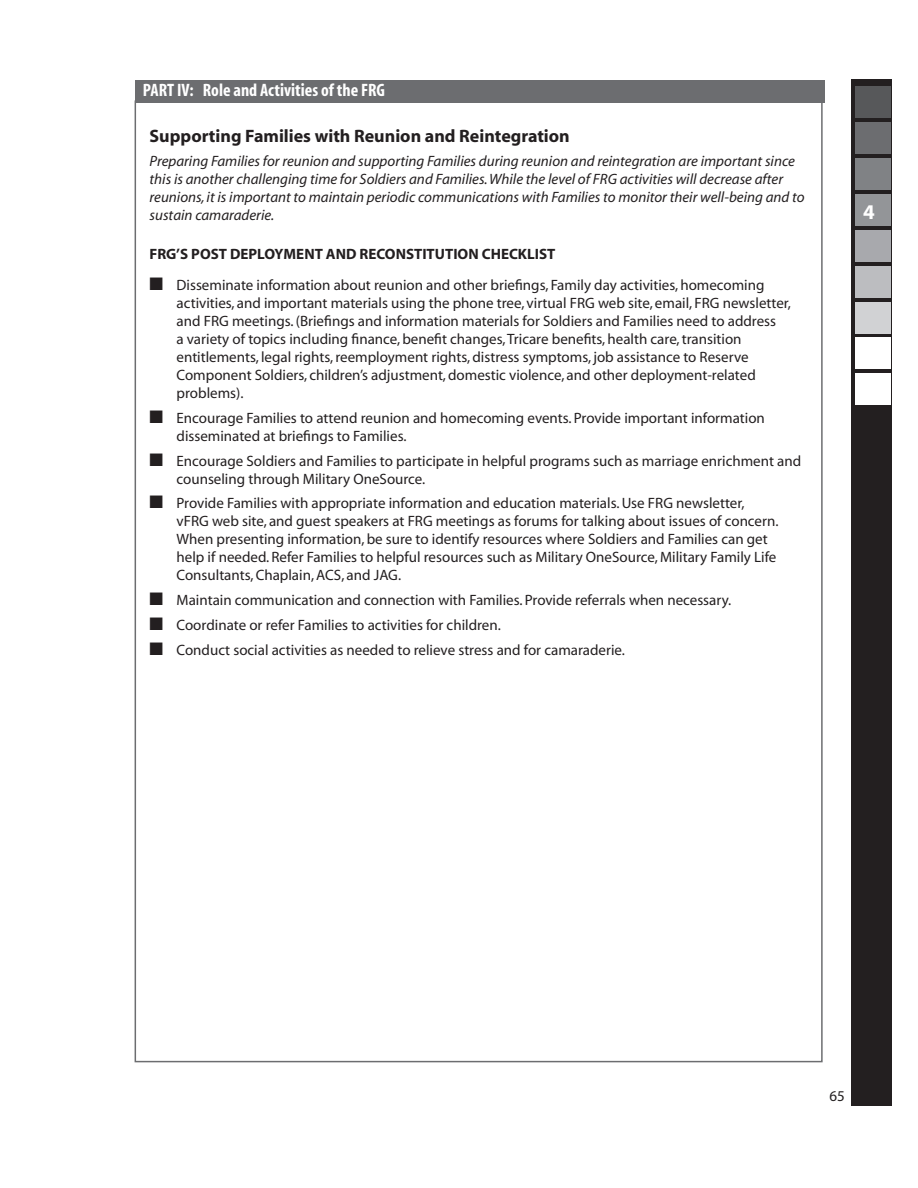
<style>
.page{position:relative;width:918px;height:1188px;background:#fff}
.page>*{position:absolute;margin:0;border:0;box-sizing:border-box;transform-origin:0 0}
.t1{font:700 21px "Myriad";color:#fff}
.t2{font:700 18px "Myriad";color:#231f20}
.t3{font:700 condensed 18px "Myriad";color:#fff}
.t4{font:15px/18px "Myriad";color:#231f20}
.t5{font:italic 15px/18px "Myriad";color:#231f20}
.t6{font:700 15px "Myriad";color:#231f20}
</style>
<div class="page">
<div style="left:851px;top:80px;width:40px;height:1026px;background:#231f20"></div>
<div style="left:855px;top:86px;width:36px;height:32px;background:#57585a"></div>
<div style="left:855px;top:122px;width:36px;height:32px;background:#6c6d70"></div>
<div style="left:855px;top:158px;width:36px;height:32px;background:#808285"></div>
<div style="left:855px;top:194px;width:36px;height:32px;background:#939598"></div>
<div style="left:855px;top:230px;width:36px;height:32px;background:#a8a9ad"></div>
<div style="left:855px;top:266px;width:36px;height:32px;background:#bcbdc0"></div>
<div style="left:855px;top:302px;width:36px;height:32px;background:#d1d2d4"></div>
<div style="left:855px;top:337px;width:36px;height:32px;background:#fff"></div>
<div style="left:855px;top:373px;width:36px;height:32px;background:#fff"></div>
<div style="left:135px;top:80px;width:690px;height:22px;background:#6c6d70"></div>
<p class="t3" style="left:143px;top:81px;width:244px">PART IV: Role and Activities of the FRG</p>
<p class="t2" style="left:150px;top:126px;width:422px">Supporting Families with Reunion and Reintegration</p>
<p class="t5" style="left:150px;top:153px;width:657px">Preparing Families for reunion and supporting Families during reunion and reintegration are important since this is another challenging time for Soldiers and Families. While the level of FRG activities will decrease after reunions, it is important to maintain periodic communications with Families to monitor their well-being and to sustain camaraderie.</p>
<p class="t6" style="left:150px;top:246px;width:407px">FRG’S POST DEPLOYMENT AND RECONSTITUTION CHECKLIST</p>
<p class="t4" style="left:177px;top:277px;width:616px;text-indent:-27px">■ Disseminate information about reunion and other briefings, Family day activities, homecoming activities, and important materials using the phone tree, virtual FRG web site, email, FRG newsletter, and FRG meetings. (Briefings and information materials for Soldiers and Families need to address<br>a variety of topics including finance, benefit changes, Tricare benefits, health care, transition entitlements, legal rights, reemployment rights, distress symptoms, job assistance to Reserve Component Soldiers, children’s adjustment, domestic violence, and other deployment-related problems).</p>
<p class="t4" style="left:177px;top:409px;width:590px;text-indent:-27px">■ Encourage Families to attend reunion and homecoming events. Provide important information disseminated at briefings to Families.</p>
<p class="t4" style="left:177px;top:452px;width:626px;text-indent:-27px">■ Encourage Soldiers and Families to participate in helpful programs such as marriage enrichment and counseling through Military OneSource.</p>
<p class="t4" style="left:177px;top:495px;width:603px;text-indent:-27px">■ Provide Families with appropriate information and education materials. Use FRG newsletter, vFRG web site, and guest speakers at FRG meetings as forums for talking about issues of concern.<br>When presenting information, be sure to identify resources where Soldiers and Families can get help if needed. Refer Families to helpful resources such as Military OneSource, Military Family Life Consultants, Chaplain, ACS, and JAG.</p>
<p class="t4" style="left:150px;top:592px;width:583px">■ Maintain communication and connection with Families. Provide referrals when necessary.</p>
<p class="t4" style="left:150px;top:616px;width:353px">■ Coordinate or refer Families to activities for children.</p>
<p class="t4" style="left:150px;top:641px;width:477px">■ Conduct social activities as needed to relieve stress and for camaraderie.</p>
<h1 class="t1" style="left:863px;top:201px;width:13px">4</h1>
<p class="t4" style="left:829px;top:1087px;width:17px">65</p>
</div>
